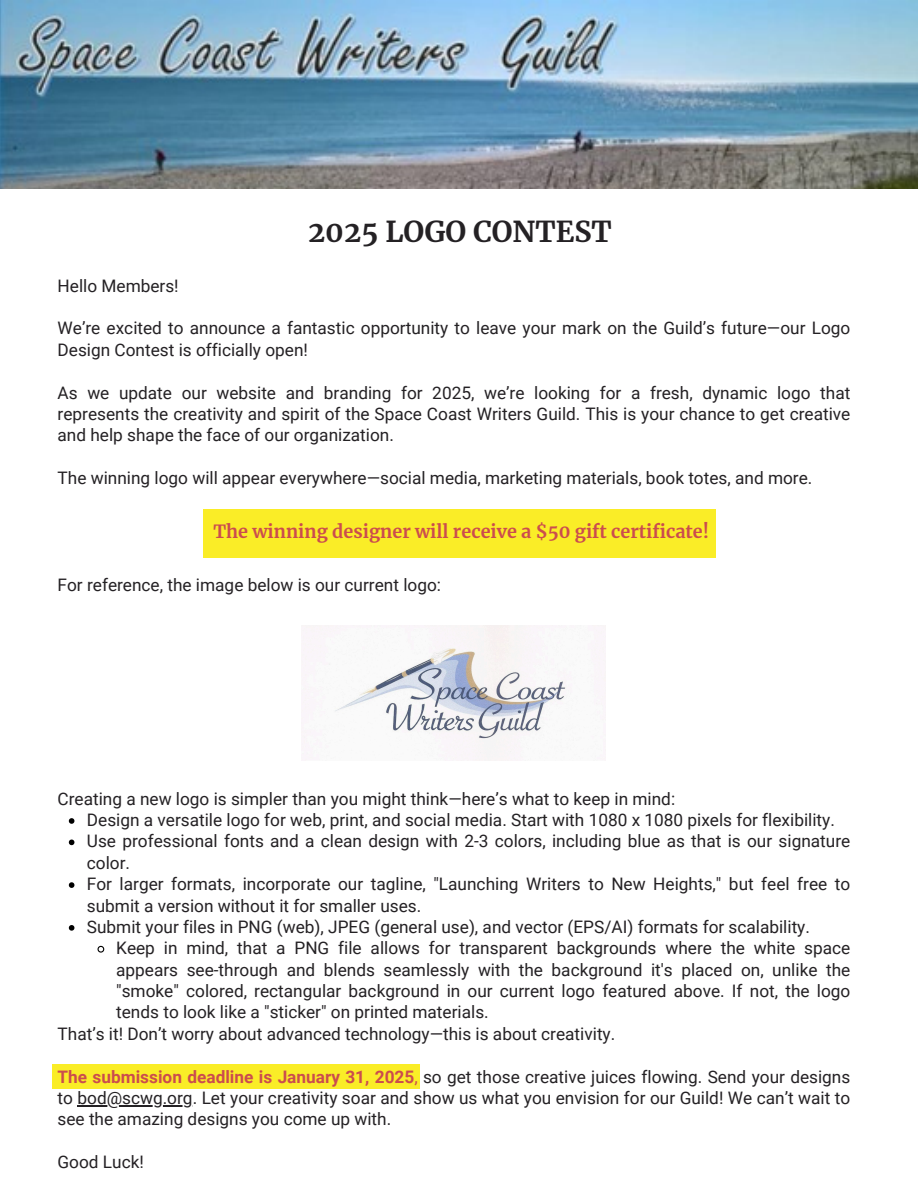
<style>
.page{position:relative;width:918px;height:1188px;background:#fff}
.page>*{position:absolute;margin:0;border:0;box-sizing:border-box;transform-origin:0 0}
.t1{font:700 28.5px "Merriweather";color:#242124}
.t2{font:700 18px "Merriweather";color:#cb4c4e}
.t3{font:17.25px/21.3px "Roboto";color:#242124}
.s1{font-weight:700;color:#cb4c4e}
.s2{color:#cb4c4e}
</style>
<div class="page">
<svg style="left:500px;top:625px;width:18px;height:1px"></svg>
<img style="left:0;top:0;width:918px;height:189px">
<div style="left:53px;top:1064px;width:367px;height:25px;background:#faed27"></div>
<svg style="left:69px;top:818px;width:5px;height:6px"></svg>
<svg style="left:69px;top:840px;width:5px;height:5px"></svg>
<svg style="left:69px;top:882px;width:5px;height:6px"></svg>
<svg style="left:69px;top:925px;width:5px;height:6px"></svg>
<svg style="left:97px;top:945px;width:8px;height:8px"></svg>
<hr style="left:78px;top:1105px;width:115px;height:1px;background:#242124">
<img style="left:304px;top:626px;width:293px;height:131px">
<div style="left:203px;top:509px;width:513px;height:48px;background:#faed27"></div>
<p class="t1" style="left:308px;top:214px;width:305px">2025 LOGO CONTEST</p>
<p class="t3" style="left:58px;top:275px;width:123px">Hello Members!</p>
<h1 class="t3" style="left:58px;top:318px;width:794px">We’re excited to announce a fantastic opportunity to leave your mark on the Guild’s future—our Logo<br>Design Contest is officially open!</h1>
<p class="t3" style="left:58px;top:382px;width:794px;text-align:justify">As we update our website and branding for 2025, we’re looking for a fresh, dynamic logo that represents the creativity and spirit of the Space Coast Writers Guild. This is your chance to get creative and help shape the face of our organization.</p>
<p class="t3" style="left:58px;top:468px;width:756px">The winning logo will appear everywhere—social media, marketing materials, book totes, and more.</p>
<p class="t2" style="left:213px;top:520px;width:497px">The winning designer will receive a $50 gift certificate!</p>
<p class="t3" style="left:58px;top:574px;width:385px">For reference, the image below is our current logo:</p>
<p class="t3" style="left:58px;top:788px;width:619px">Creating a new logo is simpler than you might think—here’s what to keep in mind:</p>
<p class="t3" style="left:87px;top:810px;width:750px">Design a versatile logo for web, print, and social media. Start with 1080 x 1080 pixels for flexibility.</p>
<p class="t3" style="left:87px;top:831px;width:765px">Use professional fonts and a clean design with 2-3 colors, including blue as that is our signature color.</p>
<p class="t3" style="left:87px;top:874px;width:765px">For larger formats, incorporate our tagline, "Launching Writers to New Heights," but feel free to submit a version without it for smaller uses.</p>
<p class="t3" style="left:87px;top:916px;width:725px">Submit your files in PNG (web), JPEG (general use), and vector (EPS/AI) formats for scalability.</p>
<p class="t3" style="left:116px;top:938px;width:736px;text-align:justify">Keep in mind, that a PNG file allows for transparent backgrounds where the white space appears see-through and blends seamlessly with the background it's placed on, unlike the "smoke" colored, rectangular background in our current logo featured above. If not, the logo tends to look like a "sticker" on printed materials.</p>
<p class="t3" style="left:58px;top:1023px;width:559px">That’s it! Don’t worry about advanced technology—this is about creativity.</p>
<p class="t3" style="left:58px;top:1066px;width:794px"><span class="s1">The submission deadline is January 31, 2025</span><span class="s2">,</span> so get those creative juices flowing. Send your designs to bod@scwg.org. Let your creativity soar and show us what you envision for our Guild! We can’t wait to</p>
<p class="t3" style="left:58px;top:1109px;width:335px">see the amazing designs you come up with.</p>
<p class="t3" style="left:58px;top:1152px;width:88px">Good Luck!</p>
</div>
